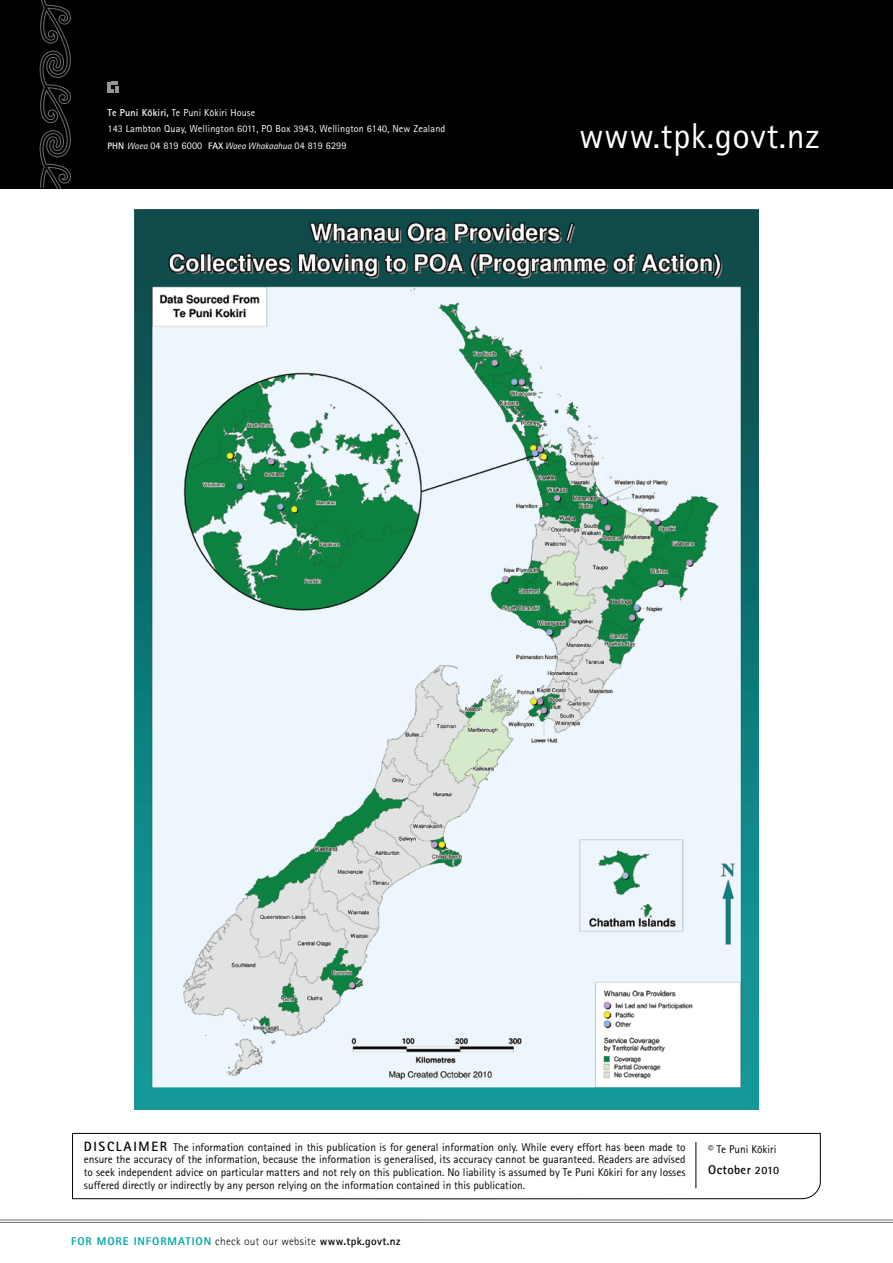
<style>
.page{position:relative;width:893px;height:1263px;background:#fff}
.page>*{position:absolute;margin:0;border:0;box-sizing:border-box;transform-origin:0 0}
.t1{font:36px "Rotis Sans Mi";letter-spacing:.015em;color:#fff}
.t2{font:700 12.75px "Rotis Sans Mi";letter-spacing:.03em;color:#000}
.t3{font:11.25px/12.8px "Rotis Sans Mi";color:#000;text-align:justify}
.t4{font:11.25px "Rotis Sans Ex Mi";letter-spacing:.08em;color:#00a5a7}
.t5{font:10.2px/16.5px "Rotis Sans Mi";letter-spacing:.015em;color:#fff}
.s1{font-weight:700}
.s2{font-weight:700;font-size:9.3px}
.s3{font-style:italic;font-size:9.3px}
.s4{font-weight:700;font-size:13.5px}
.s5{font-size:11.25px}
.s6{font-family:"Rotis Sans Mi";font-weight:300;color:#000}
.s7{font-family:"Rotis Sans Mi";font-weight:700;color:#000}
</style>
<div class="page">
<div style="left:0;top:0;width:893px;height:189px;background:#000"></div>
<svg style="left:40px;top:0;width:31px;height:189px"></svg>
<svg style="left:108px;top:82px;width:10px;height:10px"></svg>
<svg style="left:0;top:1219px;width:893px;height:4px"></svg>
<svg style="left:72px;top:1133px;width:749px;height:66px"></svg>
<hr style="left:695px;top:1142px;width:1px;height:46px;background:#000">
<img style="left:135px;top:210px;width:623px;height:900px">
<p class="t5" style="left:108px;top:104px;width:339px"><span class="s1">Te Puni Kökiri,</span> Te Puni Kökiri House<br>143 Lambton Quay, Wellington 6011, PO Box 3943, Wellington 6140, New Zealand<br><span class="s2">PHN</span> <span class="s3">Waea</span> 04 819 6000 <span class="s2">FAX</span> <span class="s3">Waea Whakaahua</span> 04 819 6299</p>
<h1 class="t1" style="left:579px;top:114px;width:242px">www.tpk.govt.nz</h1>
<p class="t3" style="left:84px;top:1140px;width:603px"><span class="s4">DISCLAIMER</span> The information contained in this publication is for general information only. While every effort has been made to ensure the accuracy of the information, because the information is generalised, its accuracy cannot be guaranteed. Readers are advised to seek independent advice on particular matters and not rely on this publication. No liability is assumed by Te Puni Kökiri for any losses suffered directly or indirectly by any person relying on the information contained in this publication.</p>
<p class="t3" style="left:708px;top:1142px;width:70px">© Te Puni Kökiri</p>
<p class="t2" style="left:708px;top:1161px;width:73px">October <span class="s5">2010</span></p>
<p class="t4" style="left:71px;top:1234px;width:331px">FOR MORE INFORMATION <span class="s6">check out our website</span> <span class="s7">www.tpk.govt.nz</span></p>
</div>
